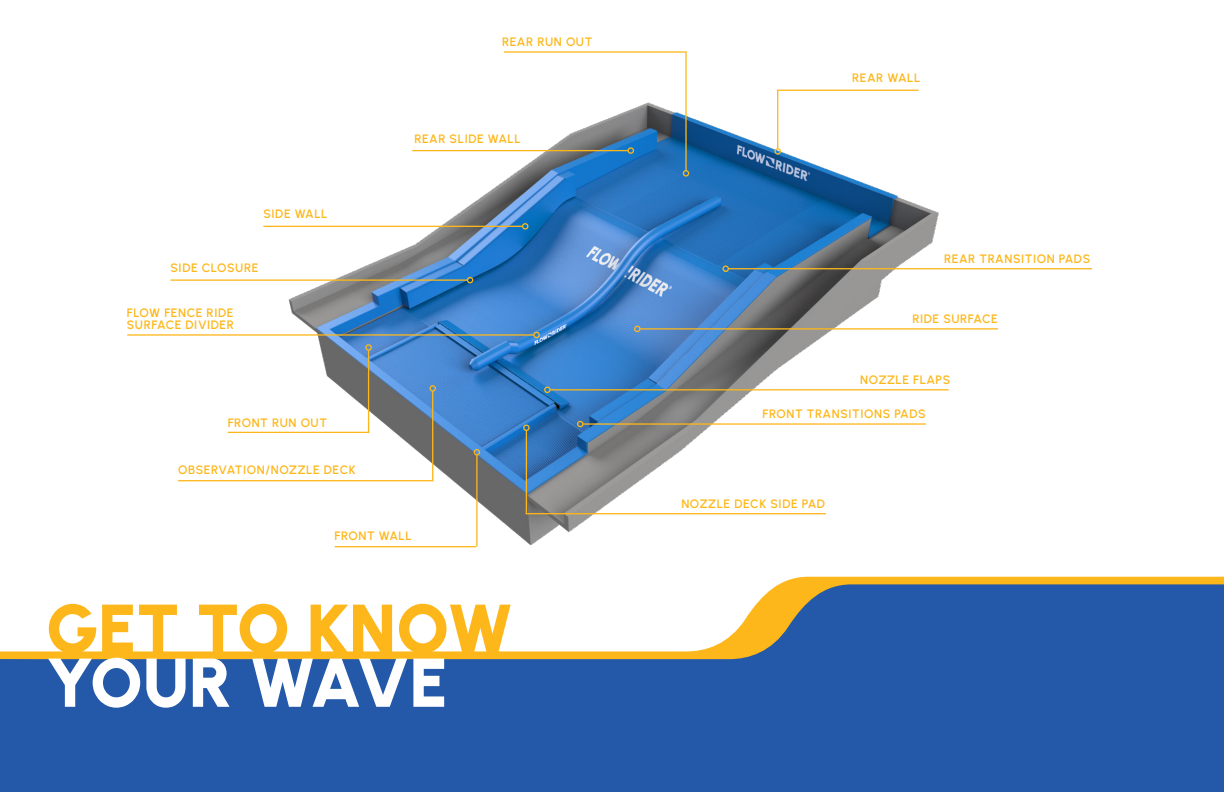
<style>
.page{position:relative;width:1224px;height:792px;background:#fff}
.page>*{position:absolute;margin:0;border:0;box-sizing:border-box;transform-origin:0 0}
.t1{font:900 68.9px "Urbanist";letter-spacing:-.005em;color:#fdb71a}
.t2{font:900 68.9px "Urbanist";letter-spacing:-.04em;color:#fff}
.t3{font:600 12.2px/12.2px "Urbanist";letter-spacing:.05em;color:#fdb71a}
</style>
<div class="page">
<svg style="left:0;top:584px;width:1224px;height:208px;background:#406cac"></svg>
<img style="left:197px;top:89px;width:841px;height:548px">
<hr style="left:728px;top:268px;width:364px;height:1px;background:#fdb71a">
<div style="left:722px;top:265px;width:7px;height:7px;border:1px solid #fdb71a;border-radius:50%"></div>
<hr style="left:777px;top:90px;width:142px;height:1px;background:#fdb71a">
<hr style="left:777px;top:90px;width:1px;height:59px;background:#fdb71a">
<div style="left:774px;top:148px;width:7px;height:7px;border:1px solid #fdb71a;border-radius:50%"></div>
<hr style="left:504px;top:51px;width:183px;height:2px;background:#fdb71a">
<hr style="left:685px;top:53px;width:2px;height:118px;background:#fdb71a">
<div style="left:683px;top:170px;width:6px;height:7px;border:1px solid #fdb71a;border-radius:50%"></div>
<hr style="left:412px;top:150px;width:216px;height:1px;background:#fdb71a">
<div style="left:628px;top:147px;width:6px;height:7px;border:1px solid #fdb71a;border-radius:50%"></div>
<hr style="left:263px;top:226px;width:260px;height:1px;background:#fdb71a">
<div style="left:522px;top:223px;width:6px;height:7px;border:1px solid #fdb71a;border-radius:50%"></div>
<hr style="left:170px;top:279px;width:297px;height:2px;background:#fdb71a">
<svg style="left:467px;top:277px;width:6px;height:6px"></svg>
<hr style="left:127px;top:334px;width:407px;height:2px;background:#fdb71a">
<div style="left:533px;top:332px;width:7px;height:6px;border:1px solid #fdb71a;border-radius:50%"></div>
<hr style="left:228px;top:432px;width:141px;height:1px;background:#fdb71a">
<hr style="left:368px;top:350px;width:1px;height:82px;background:#fdb71a">
<div style="left:365px;top:344px;width:7px;height:7px;border:1px solid #fdb71a;border-radius:50%"></div>
<hr style="left:178px;top:480px;width:256px;height:1px;background:#fdb71a">
<hr style="left:432px;top:391px;width:1px;height:89px;background:#fdb71a">
<div style="left:429px;top:385px;width:7px;height:7px;border:1px solid #fdb71a;border-radius:50%"></div>
<hr style="left:335px;top:546px;width:141px;height:1px;background:#fdb71a">
<hr style="left:476px;top:455px;width:2px;height:91px;background:#fdb71a">
<div style="left:474px;top:449px;width:6px;height:7px;border:1px solid #fdb71a;border-radius:50%"></div>
<hr style="left:526px;top:513px;width:300px;height:1px;background:#fdb71a">
<hr style="left:526px;top:430px;width:1px;height:83px;background:#fdb71a">
<div style="left:523px;top:425px;width:7px;height:6px;border:1px solid #fdb71a;border-radius:50%"></div>
<hr style="left:583px;top:423px;width:343px;height:2px;background:#fdb71a">
<div style="left:577px;top:421px;width:7px;height:6px;border:1px solid #fdb71a;border-radius:50%"></div>
<hr style="left:550px;top:389px;width:399px;height:1px;background:#fdb71a">
<div style="left:544px;top:387px;width:7px;height:6px;border:1px solid #fdb71a;border-radius:50%"></div>
<hr style="left:640px;top:328px;width:358px;height:2px;background:#fdb71a">
<div style="left:634px;top:326px;width:7px;height:6px;border:1px solid #fdb71a;border-radius:50%"></div>
<p class="t3" style="left:502px;top:36px;width:92px">REAR RUN OUT</p>
<p class="t3" style="left:263px;top:208px;width:66px">SIDE WALL</p>
<p class="t3" style="left:170px;top:261px;width:89px">SIDE CLOSURE</p>
<p class="t3" style="left:127px;top:306px;width:109px">FLOW FENCE RIDE<br>SURFACE DIVIDER</p>
<p class="t3" style="left:228px;top:416px;width:101px">FRONT RUN OUT</p>
<p class="t3" style="left:178px;top:463px;width:179px">OBSERVATION/NOZZLE DECK</p>
<p class="t3" style="left:414px;top:132px;width:108px">REAR SLIDE WALL</p>
<p class="t3" style="left:335px;top:529px;width:79px">FRONT WALL</p>
<h1 class="t1" style="left:46px;top:584px;width:469px">GET TO KNOW</h1>
<h1 class="t2" style="left:46px;top:638px;width:403px">YOUR WAVE</h1>
<p class="t3" style="left:852px;top:72px;width:70px">REAR WALL</p>
<p class="t3" style="left:944px;top:252px;width:148px">REAR TRANSITION PADS</p>
<p class="t3" style="left:912px;top:312px;width:87px">RIDE SURFACE</p>
<p class="t3" style="left:860px;top:373px;width:92px">NOZZLE FLAPS</p>
<p class="t3" style="left:763px;top:407px;width:165px">FRONT TRANSITIONS PADS</p>
<p class="t3" style="left:681px;top:497px;width:145px">NOZZLE DECK SIDE PAD</p>
</div>
